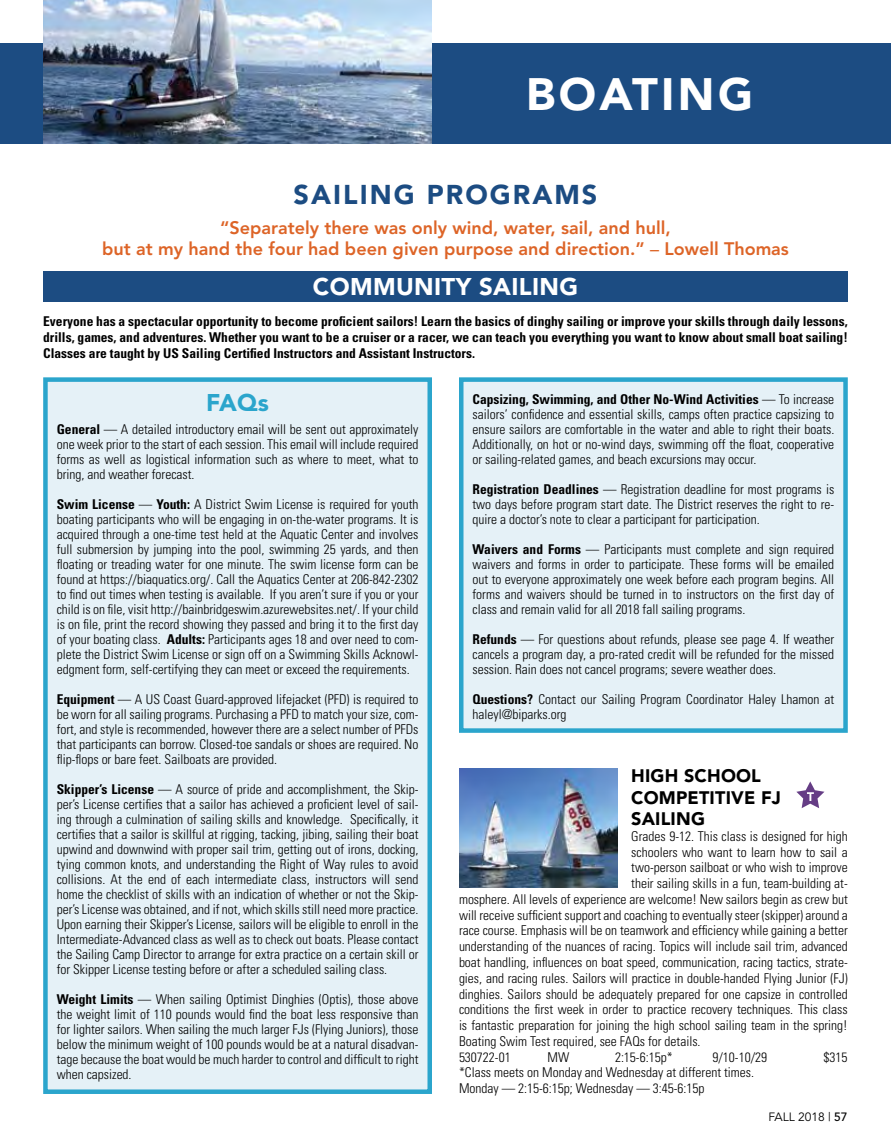
<style>
.page{position:relative;width:891px;height:1148px;background:#fff}
.page>*{position:absolute;margin:0;border:0;box-sizing:border-box;transform-origin:0 0}
.t1{font:900 45px "Avenir";letter-spacing:.075em;color:#fff}
.t2{font:900 27px "Avenir";letter-spacing:.075em;color:#1c4c82}
.t3{font:900 24px "Avenir";letter-spacing:.015em;color:#fff}
.t4{font:900 24px "Avenir";color:#2ba5cc}
.t5{font:800 18px/21px "Avenir";color:#dd6427;text-align:center}
.t6{font:900 18px/21.6px "Avenir";letter-spacing:.01em;color:#000}
.t7{font:300 condensed 13.5px/15px "Univers";color:#000;text-align:justify}
.t8{font:700 condensed 13.5px/15.8px "Univers";color:#000;text-align:justify}
.t9{font:12px "Avenir";color:#000}
.s1{font-weight:400}
.s2{font-weight:700}
.s3{font-weight:500}
</style>
<div class="page">
<div style="left:0;top:43px;width:891px;height:101px;background:#1c4c82"></div>
<img style="left:43px;top:0;width:389px;height:144px">
<div style="left:43px;top:271px;width:805px;height:30px;background:#1c4c82"></div>
<div style="left:43px;top:377px;width:389px;height:717px;background:#e5f1f7;border:4px solid #2ba5cc"></div>
<div style="left:459px;top:377px;width:389px;height:356px;background:#e5f1f7;border:4px solid #2ba5cc"></div>
<img style="left:459px;top:768px;width:159px;height:119px">
<svg style="left:796px;top:781px;width:28px;height:27px"></svg>
<h1 class="t1" style="left:526px;top:67px;width:228px">BOATING</h1>
<h2 class="t2" style="left:294px;top:178px;width:305px">SAILING PROGRAMS</h2>
<h3 class="t5" style="left:102px;top:217px;width:688px">“Separately there was only wind, water, sail, and hull,<br>but at my hand the four had been given purpose and direction.” <span class="s1">–</span> Lowell Thomas</h3>
<h3 class="t3" style="left:313px;top:272px;width:267px">COMMUNITY SAILING</h3>
<p class="t8" style="left:43px;top:313px;width:806px">Everyone has a spectacular opportunity to become proficient sailors! Learn the basics of dinghy sailing or improve your skills through daily lessons, drills, games, and adventures. Whether you want to be a cruiser or a racer, we can teach you everything you want to know about small boat sailing!<br>Classes are taught by US Sailing Certified Instructors and Assistant Instructors.</p>
<h3 class="t4" style="left:206px;top:388px;width:64px">FAQs</h3>
<p class="t7" style="left:57px;top:421px;width:363px"><span class="s2">General</span> — A detailed introductory email will be sent out approximately one week prior to the start of each session. This email will include required forms as well as logistical information such as where to meet, what to bring, and weather forecast.</p>
<p class="t7" style="left:57px;top:496px;width:363px"><span class="s2">Swim License</span> — <span class="s2">Youth:</span> A District Swim License is required for youth boating participants who will be engaging in on-the-water programs. It is acquired through a one-time test held at the Aquatic Center and involves full submersion by jumping into the pool, swimming 25 yards, and then floating or treading water for one minute. The swim license form can be found at https://biaquatics.org/. Call the Aquatics Center at 206-842-2302 to find out times when testing is available. If you aren’t sure if you or your child is on file, visit http://bainbridgeswim.azurewebsites.net/. If your child is on file, print the record showing they passed and bring it to the first day of your boating class. <span class="s2">Adults:</span> Participants ages 18 and over need to com&shy;plete the District Swim License or sign off on a Swimming Skills Acknowl&shy;edgment form, self-certifying they can meet or exceed the requirements.</p>
<p class="t7" style="left:57px;top:691px;width:363px"><span class="s2">Equipment</span> — A US Coast Guard-approved lifejacket (PFD) is required to be worn for all sailing programs. Purchasing a PFD to match your size, com&shy;fort, and style is recommended, however there are a select number of PFDs that participants can borrow. Closed-toe sandals or shoes are required. No flip-flops or bare feet. Sailboats are provided.</p>
<p class="t7" style="left:57px;top:781px;width:363px"><span class="s2">Skipper’s License</span> — A source of pride and accomplishment, the Skip&shy;per’s License certifies that a sailor has achieved a proficient level of sail&shy;ing through a culmination of sailing skills and knowledge. Specifically, it certifies that a sailor is skillful at rigging, tacking, jibing, sailing their boat upwind and downwind with proper sail trim, getting out of irons, docking, tying common knots, and understanding the Right of Way rules to avoid collisions. At the end of each intermediate class, instructors will send home the checklist of skills with an indication of whether or not the Skip&shy;per’s License was obtained, and if not, which skills still need more practice.<br>Upon earning their Skipper’s License, sailors will be eligible to enroll in the Intermediate-Advanced class as well as to check out boats. Please contact the Sailing Camp Director to arrange for extra practice on a certain skill or for Skipper License testing before or after a scheduled sailing class.</p>
<p class="t7" style="left:57px;top:991px;width:363px"><span class="s2">Weight Limits</span> — When sailing Optimist Dinghies (Optis), those above the weight limit of 110 pounds would find the boat less responsive than for lighter sailors. When sailing the much larger FJs (Flying Juniors), those below the minimum weight of 100 pounds would be at a natural disadvan&shy;tage because the boat would be much harder to control and difficult to right when capsized.</p>
<p class="t7" style="left:472px;top:391px;width:363px"><span class="s2">Capsizing, Swimming, and Other No-Wind Activities</span> — To increase sailors’ confidence and essential skills, camps often practice capsizing to ensure sailors are comfortable in the water and able to right their boats.<br>Additionally, on hot or no-wind days, swimming off the float, cooperative or sailing-related games, and beach excursions may occur.</p>
<p class="t7" style="left:472px;top:481px;width:363px"><span class="s2">Registration Deadlines</span> — Registration deadline for most programs is two days before program start date. The District reserves the right to re&shy;quire a doctor’s note to clear a participant for participation.</p>
<p class="t7" style="left:472px;top:541px;width:363px"><span class="s2">Waivers and Forms</span> — Participants must complete and sign required waivers and forms in order to participate. These forms will be emailed out to everyone approximately one week before each program begins. All forms and waivers should be turned in to instructors on the first day of class and remain valid for all 2018 fall sailing programs.</p>
<p class="t7" style="left:472px;top:631px;width:363px"><span class="s2">Refunds</span> — For questions about refunds, please see page 4. If weather cancels a program day, a pro-rated credit will be refunded for the missed session. Rain does not cancel programs; severe weather does.</p>
<p class="t7" style="left:472px;top:691px;width:363px"><span class="s2">Questions?</span> Contact our Sailing Program Coordinator Haley Lhamon at haleyl@biparks.org</p>
<h3 class="t6" style="left:631px;top:764px;width:151px">HIGH SCHOOL<br>COMPETITIVE FJ<br>SAILING</h3>
<p class="t7" style="left:631px;top:828px;width:218px">Grades 9-12. This class is designed for high</p>
<p class="t7" style="left:631px;top:844px;width:218px">schoolers who want to learn how to sail a</p>
<p class="t7" style="left:631px;top:860px;width:218px">two-person sailboat or who wish to improve</p>
<p class="t7" style="left:631px;top:875px;width:218px">their sailing skills in a fun, team-building at-</p>
<p class="t7" style="left:459px;top:891px;width:390px">mosphere. All levels of experience are welcome! New sailors begin as crew but</p>
<p class="t7" style="left:459px;top:907px;width:390px">will receive sufficient support and coaching to eventually steer (skipper) around a</p>
<p class="t7" style="left:459px;top:923px;width:390px">race course. Emphasis will be on teamwork and efficiency while gaining a better</p>
<p class="t7" style="left:459px;top:938px;width:390px">understanding of the nuances of racing. Topics will include sail trim, advanced</p>
<p class="t7" style="left:459px;top:954px;width:390px">boat handling, influences on boat speed, communication, racing tactics, strate-</p>
<p class="t7" style="left:459px;top:970px;width:390px">gies, and racing rules. Sailors will practice in double-handed Flying Junior (FJ)</p>
<p class="t7" style="left:459px;top:986px;width:390px">dinghies. Sailors should be adequately prepared for one capsize in controlled</p>
<p class="t7" style="left:459px;top:1001px;width:390px">conditions the first week in order to practice recovery techniques. This class</p>
<p class="t7" style="left:459px;top:1017px;width:390px">is fantastic preparation for joining the high school sailing team in the spring!</p>
<p class="t7" style="left:459px;top:1033px;width:243px">Boating Swim Test required, see FAQs for details.</p>
<p class="t7" style="left:459px;top:1049px;width:53px">530722-01</p>
<p class="t7" style="left:548px;top:1049px;width:23px">MW</p>
<p class="t7" style="left:615px;top:1049px;width:59px">2:15-6:15p*</p>
<p class="t7" style="left:713px;top:1049px;width:56px">9/10-10/29</p>
<p class="t7" style="left:824px;top:1049px;width:25px">$315</p>
<p class="t7" style="left:459px;top:1064px;width:297px;line-height:15.8px">*Class meets on Monday and Wednesday at different times.<br>Monday — 2:15-6:15p; Wednesday — 3:45-6:15p</p>
<p class="t9" style="left:769px;top:1109px;width:80px">FALL 2018 | <span class="s3">57</span></p>
</div>
